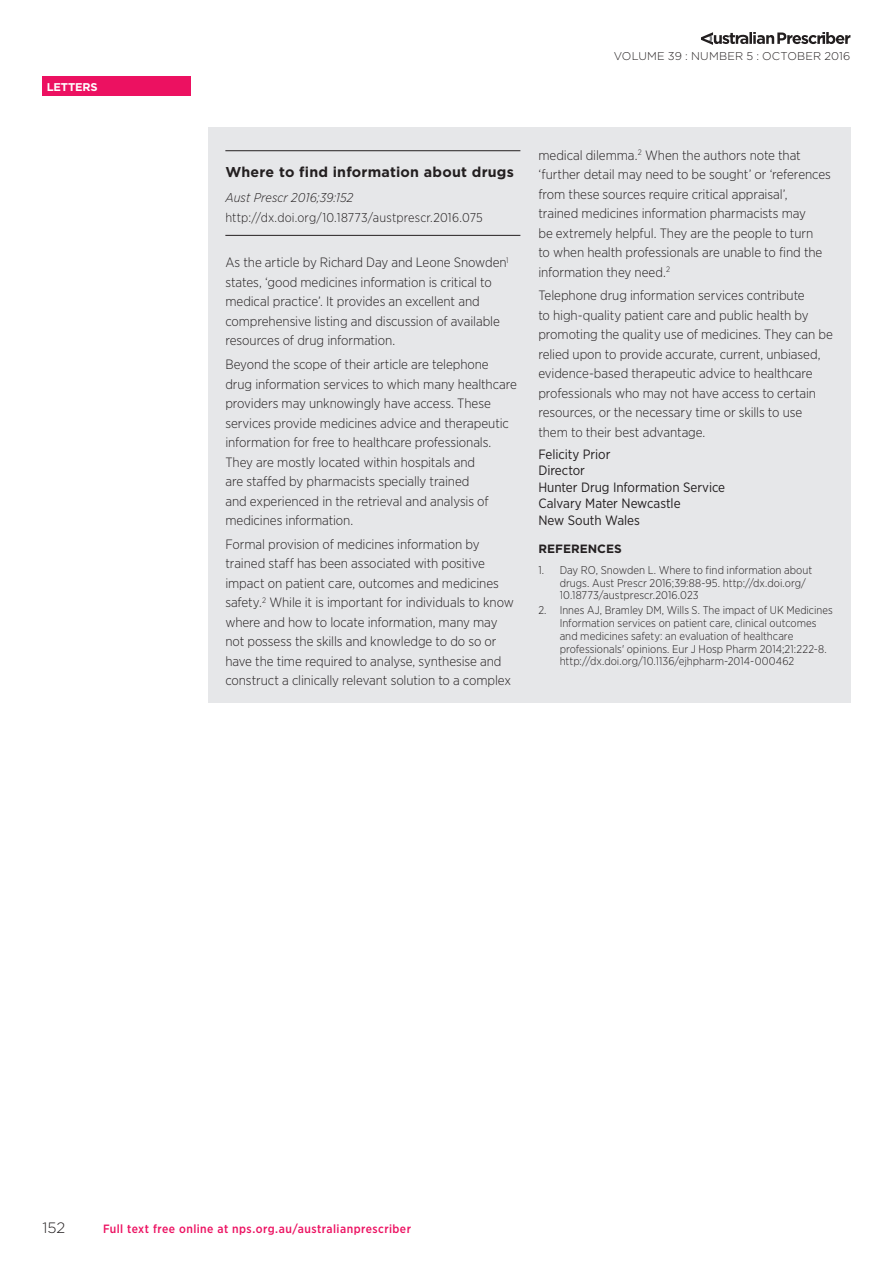
<style>
.page{position:relative;width:893px;height:1263px;background:#fff}
.page>*{position:absolute;margin:0;border:0;box-sizing:border-box;transform-origin:0 0}
.t1{font:300 15px "Gotham";color:#231f20}
.Letters_Title_with_D{font:700 14.25px "Gotham";letter-spacing:.015em;color:#231f20}
.Letters_Text{font:300 13.5px/19.5px "Gotham Narrow";letter-spacing:-.005em;color:#231f20}
.Letters_Sign_Off_Det{font:13.5px/16.5px "Gotham Narrow";letter-spacing:-.005em;color:#231f20}
.Letters_Sign_Off_Nam{font:13.5px "Gotham Narrow";letter-spacing:-.01em;color:#231f20}
.Letters_DOI_Citation{font:300 12.75px "Gotham Narrow";letter-spacing:.01em;color:#231f20}
.Letters_Citation{font:italic 300 12.75px "Gotham Narrow";letter-spacing:.01em;color:#231f20}
.t2{font:500 12px "Gotham Narrow";letter-spacing:.035em;color:#ec1161}
.Letters_References_H{font:700 12px "Gotham";color:#231f20}
.Letters_References_T{font:300 11.25px/12.8px "Gotham Narrow";color:#231f20}
.t3{font:300 11.25px "Gotham";letter-spacing:.02em;color:#231f20}
.t4{font:700 11.25px "Gotham";letter-spacing:-.015em;color:#fff}
</style>
<div class="page">
<div style="left:43px;top:77px;width:148px;height:19px;background:#ec1161"></div>
<svg style="left:701px;top:32px;width:149px;height:13px"></svg>
<div style="left:208px;top:128px;width:642px;height:574px;background:#e6e7e9"></div>
<hr style="left:225px;top:150px;width:295px;height:1px;background:#231f20">
<hr style="left:225px;top:235px;width:295px;height:1px;background:#231f20">
<p class="t4" style="left:47px;top:79px;width:52px">LETTERS</p>
<p class="t3" style="left:614px;top:48px;width:238px">VOLUME 39 : NUMBER 5 : OCTOBER 2016</p>
<p class="Letters_Title_with_D" style="left:225px;top:162px;width:290px">Where to find information about drugs</p>
<p class="Letters_Citation" style="left:225px;top:189px;width:129px">Aust Prescr 2016;39:152</p>
<p class="Letters_DOI_Citation" style="left:225px;top:210px;width:259px">http://dx.doi.org/10.18773/austprescr.2016.075</p>
<p class="Letters_Text" style="left:225px;top:252px;width:285px">As the article by Richard Day and Leone Snowden<sup>1 </sup>states, ‘good medicines information is critical to medical practice’. It provides an excellent and comprehensive listing and discussion of available resources of drug information.</p>
<p class="Letters_Text" style="left:225px;top:354px;width:293px">Beyond the scope of their article are telephone drug information services to which many healthcare providers may unknowingly have access. These services provide medicines advice and therapeutic information for free to healthcare professionals.<br>They are mostly located within hospitals and<br>are staffed by pharmacists specially trained<br>and experienced in the retrieval and analysis of medicines information.</p>
<p class="Letters_Text" style="left:225px;top:534px;width:290px">Formal provision of medicines information by trained staff has been associated with positive impact on patient care, outcomes and medicines safety.<sup>2</sup> While it is important for individuals to know where and how to locate information, many may not possess the skills and knowledge to do so or have the time required to analyse, synthesise and construct a clinically relevant solution to a complex</p>
<p class="Letters_Text" style="left:538px;top:145px;width:294px">medical dilemma.<sup>2</sup> When the authors note that ‘further detail may need to be sought’ or ‘references from these sources require critical appraisal’,<br>trained medicines information pharmacists may<br>be extremely helpful. They are the people to turn<br>to when health professionals are unable to find the information they need.<sup>2</sup></p>
<p class="Letters_Text" style="left:538px;top:286px;width:296px">Telephone drug information services contribute<br>to high-quality patient care and public health by promoting the quality use of medicines. They can be relied upon to provide accurate, current, unbiased, evidence-based therapeutic advice to healthcare professionals who may not have access to certain resources, or the necessary time or skills to use them to their best advantage.</p>
<p class="Letters_Sign_Off_Nam" style="left:538px;top:446px;width:73px">Felicity Prior</p>
<p class="Letters_Sign_Off_Det" style="left:538px;top:462px;width:188px">Director<br>Hunter Drug Information Service<br>Calvary Mater Newcastle<br>New South Wales</p>
<p class="Letters_References_H" style="left:538px;top:540px;width:85px">REFERENCES</p>
<p class="Letters_References_T" style="left:560px;top:563px;width:254px;text-indent:-21px">1. Day RO, Snowden L. Where to find information about drugs. Aust Prescr 2016;39:88-95. http://dx.doi.org/<br>10.18773/austprescr.2016.023</p>
<p class="Letters_References_T" style="left:560px;top:604px;width:275px;text-indent:-21px">2. Innes AJ, Bramley DM, Wills S. The impact of UK Medicines Information services on patient care, clinical outcomes and medicines safety: an evaluation of healthcare professionals' opinions. Eur J Hosp Pharm 2014;21:222-8. http://dx.doi.org/10.1136/ejhpharm-2014-000462</p>
<p class="t1" style="left:43px;top:1218px;width:24px">152</p>
<p class="t2" style="left:103px;top:1221px;width:309px">Full text free online at nps.org.au/australianprescriber</p>
</div>
